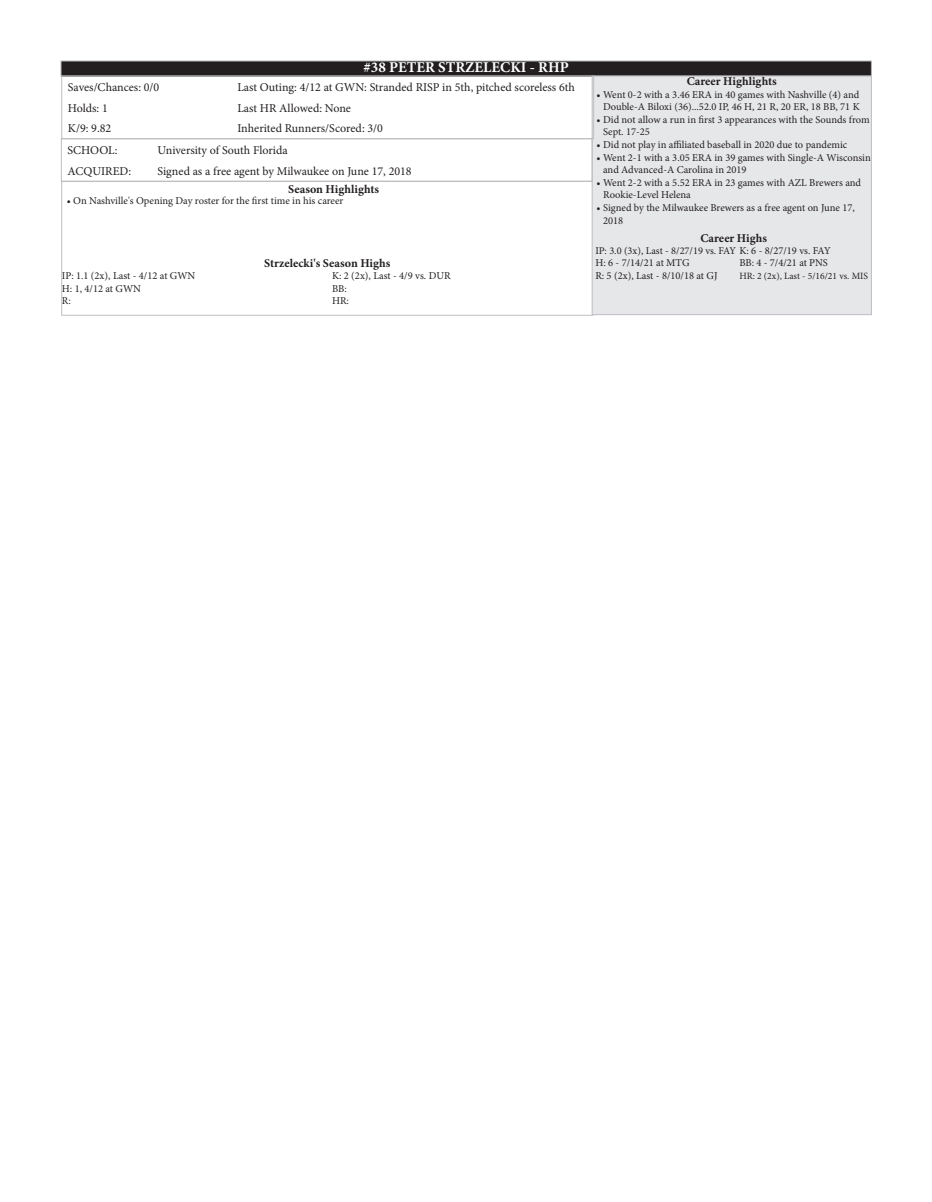
<style>
.page{position:relative;width:932px;height:1202px;background:#fff}
.page>*{position:absolute;margin:0;border:0;box-sizing:border-box;transform-origin:0 0}
.t1{font:700 15px "Minion Pro";color:#fff}
.t2{font:12px "Minion Pro";color:#231f20}
.t3{font:700 12px "Minion Pro";color:#231f20}
.t4{font:10.5px/12.6px "Minion Pro";color:#231f20}
.t5{font:10.35px "Minion Pro";color:#231f20}
.t6{font:9.6px "Minion Pro";color:#231f20}
.s1{font-size:10.5px}
</style>
<div class="page">
<div style="left:62px;top:181px;width:531px;height:134px;border:1px solid #bebfc2"></div>
<div style="left:61px;top:61px;width:810px;height:15px;background:#231f20"></div>
<div style="left:61px;top:61px;width:810px;height:15px;border:1px solid #bebfc2"></div>
<div style="left:592px;top:76px;width:279px;height:238px;background:#e6e7e9"></div>
<div style="left:592px;top:76px;width:279px;height:239px;border:1px solid #bebfc2"></div>
<div style="left:62px;top:76px;width:532px;height:63px;border:1px solid #bebfc2"></div>
<div style="left:61px;top:139px;width:531px;height:42px;border:1px solid #bebfc2"></div>
<p class="t1" style="left:363px;top:57px;width:207px">#38 PETER STRZELECKI - RHP</p>
<p class="t2" style="left:68px;top:79px;width:93px">Saves/Chances: 0/0</p>
<p class="t2" style="left:237px;top:79px;width:339px">Last Outing: 4/12 at GWN: Stranded RISP in 5th, pitched scoreless 6th</p>
<p class="t2" style="left:68px;top:100px;width:41px">Holds: 1</p>
<p class="t2" style="left:237px;top:100px;width:115px">Last HR Allowed: None</p>
<p class="t2" style="left:68px;top:121px;width:45px">K/9: 9.82</p>
<p class="t2" style="left:237px;top:121px;width:147px">Inherited Runners/Scored: 3/0</p>
<p class="t2" style="left:68px;top:142px;width:51px">SCHOOL:</p>
<p class="t2" style="left:157px;top:142px;width:132px">University of South Florida</p>
<p class="t2" style="left:68px;top:163px;width:65px">ACQUIRED:</p>
<p class="t2" style="left:157px;top:163px;width:256px">Signed as a free agent by Milwaukee on June 17, 2018</p>
<p class="t3" style="left:288px;top:181px;width:92px">Season Highlights</p>
<p class="t4" style="left:67px;top:194px;width:278px">• On Nashville's Opening Day roster for the first time in his career</p>
<p class="t3" style="left:264px;top:255px;width:128px">Strzelecki's Season Highs</p>
<p class="t4" style="left:62px;top:269px;width:135px">IP: 1.1 (2x), Last - 4/12 at GWN</p>
<p class="t4" style="left:332px;top:269px;width:120px">K: 2 (2x), Last - 4/9 vs. DUR</p>
<p class="t4" style="left:62px;top:282px;width:81px">H: 1, 4/12 at GWN</p>
<p class="t4" style="left:332px;top:282px;width:16px">BB:</p>
<p class="t4" style="left:62px;top:294px;width:10px">R:</p>
<p class="t4" style="left:332px;top:294px;width:18px">HR:</p>
<p class="t3" style="left:686px;top:73px;width:92px">Career Highlights</p>
<p class="t4" style="left:596px;top:88px;width:265px;text-align:right">• Went 0-2 with a 3.46 ERA in 40 games with Nashville (4) and<br>Double-A Biloxi (36)...52.0 IP, 46 H, 21 R, 20 ER, 18 BB, 71 K</p>
<p class="t4" style="left:603px;top:113px;width:268px;text-indent:-7px">• Did not allow a run in first 3 appearances with the Sounds from<br>Sept. 17-25</p>
<p class="t4" style="left:596px;top:138px;width:252px">• Did not play in affiliated baseball in 2020 due to pandemic</p>
<p class="t4" style="left:603px;top:151px;width:269px;text-indent:-7px">• Went 2-1 with a 3.05 ERA in 39 games with Single-A Wisconsin and Advanced-A Carolina in 2019</p>
<p class="t4" style="left:603px;top:176px;width:259px;text-indent:-7px">• Went 2-2 with a 5.52 ERA in 23 games with AZL Brewers and<br>Rookie-Level Helena</p>
<p class="t4" style="left:603px;top:201px;width:253px;text-indent:-7px">• Signed by the Milwaukee Brewers as a free agent on June 17,<br>2018</p>
<p class="t3" style="left:700px;top:229px;width:68px">Career Highs</p>
<p class="t5" style="left:595px;top:243px;width:237px">IP: 3.0 (3x), Last - 8/27/19 vs. FAY <span class="s1">K: 6 - 8/27/19 vs. FAY</span></p>
<p class="t4" style="left:595px;top:257px;width:96px">H: 6 - 7/14/21 at MTG</p>
<p class="t4" style="left:739px;top:257px;width:90px">BB: 4 - 7/4/21 at PNS</p>
<p class="t4" style="left:595px;top:269px;width:124px">R: 5 (2x), Last - 8/10/18 at GJ</p>
<p class="t6" style="left:739px;top:269px;width:130px">HR: 2 (2x), Last - 5/16/21 vs. MIS</p>
</div>
